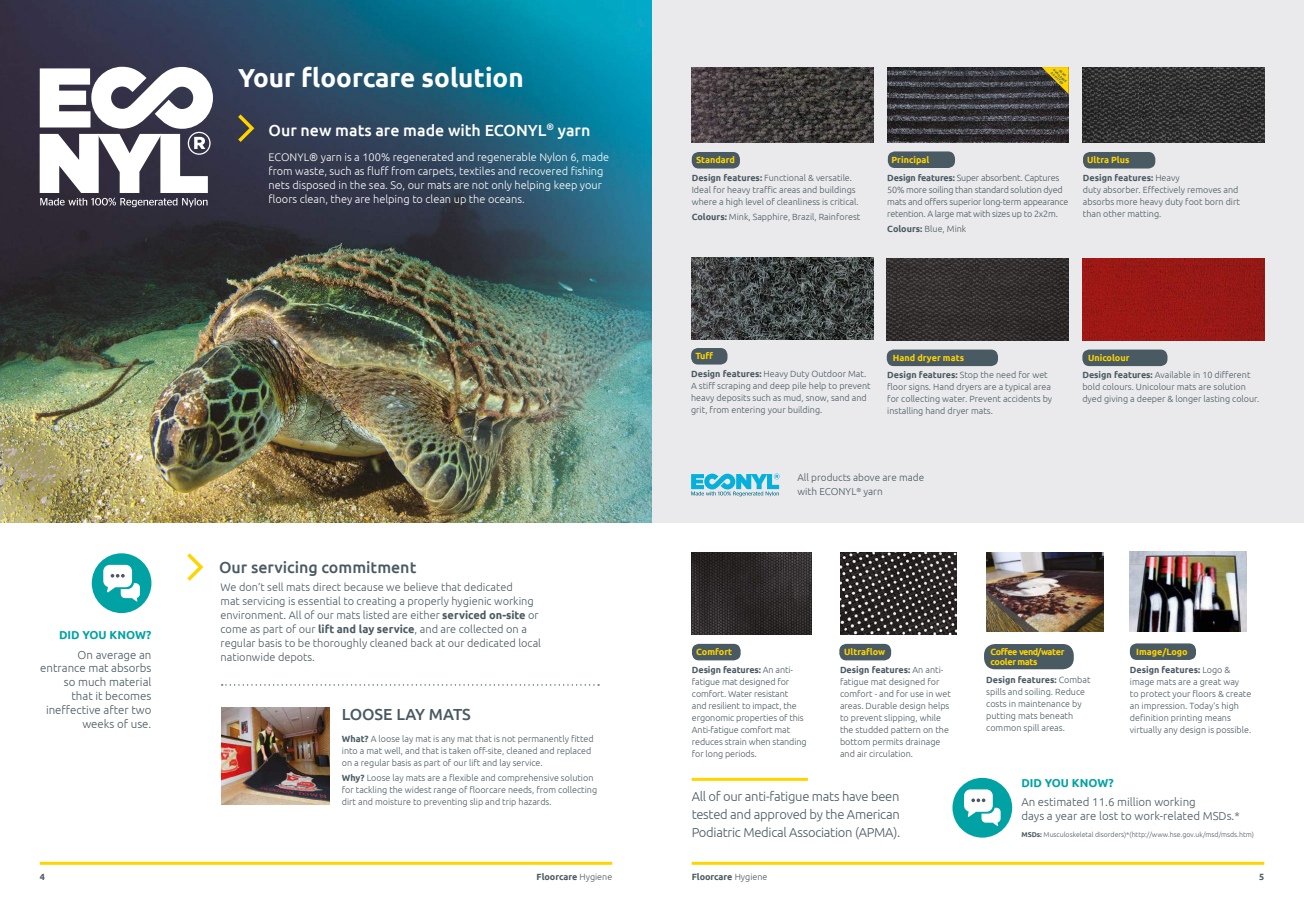
<style>
.page{position:relative;width:1304px;height:908px;background:#fff}
.page>*{position:absolute;margin:0;border:0;box-sizing:border-box;transform-origin:0 0}
.t1{font:700 26px "Ubuntu";color:#fff}
.t2{font:500 16px "Ubuntu";color:#4a5a62}
.t3{font:500 16px "Ubuntu";color:#fff}
.t4{font:300 13px/18px "Ubuntu";letter-spacing:-.02em;color:#4a5a62;text-align:justify}
.t5{font:300 11.5px/13.8px "Ubuntu";color:#4a5a62;text-align:right}
.t6{font:700 11.5px "Ubuntu";color:#00a2a3}
.t7{font:300 11px/14px "Ubuntu";color:#4a5a62}
.t8{font:300 11px/14px "Ubuntu";color:#fff}
.t9{font:300 10px/14.8px "Ubuntu";color:#4a5a62}
.t10{font:300 9px/12px "Ubuntu";color:#4a5a62}
.t11{font:300 9px/12px "Ubuntu";letter-spacing:-.02em;color:#4a5a62}
.t12{font:700 9px/17.7px "Ubuntu";color:#4a5a62}
.t13{font:700 9px/10px "Ubuntu";letter-spacing:-.04em;color:#ffd500}
.t14{font:300 7px "Ubuntu";color:#4a5a62}
.t15{font:700 3.2px "Ubuntu";color:#4a5a62}
.s1{font-weight:700}
.s2{font-weight:300}
.s3{font-weight:700;color:#ffd500}
.s4{color:#ffd500}
</style>
<div class="page">
<img style="left:0;top:0;width:652px;height:522px">
<hr style="left:40px;top:861px;width:572px;height:3px;background:#ffd500">
<svg style="left:187px;top:553px;width:16px;height:27px"></svg>
<svg style="left:238px;top:114px;width:16px;height:28px"></svg>
<svg style="left:40px;top:67px;width:173px;height:140px"></svg>
<svg style="left:222px;top:684px;width:377px;height:1px"></svg>
<div style="left:92px;top:553px;width:59px;height:59px;background:#00a2a3;border-radius:50%"></div>
<svg style="left:103px;top:564px;width:37px;height:37px"></svg>
<img style="left:221px;top:707px;width:108px;height:97px">
<div style="left:652px;top:0;width:652px;height:522px;background:#eaeaec"></div>
<hr style="left:692px;top:861px;width:572px;height:3px;background:#ffd500">
<hr style="left:692px;top:777px;width:116px;height:3px;background:#ffd500">
<div style="left:952px;top:777px;width:60px;height:60px;background:#00a2a3;border-radius:50%"></div>
<svg style="left:964px;top:789px;width:37px;height:36px"></svg>
<div style="left:692px;top:643px;width:49px;height:17px;background:#4a5a62;border-radius:7px"></div>
<img style="left:692px;top:552px;width:119px;height:82px">
<div style="left:839px;top:643px;width:52px;height:17px;background:#4a5a62;border-radius:7px"></div>
<img style="left:840px;top:552px;width:117px;height:82px">
<div style="left:984px;top:643px;width:90px;height:26px;background:#4a5a62;border-radius:11px"></div>
<img style="left:986px;top:552px;width:117px;height:79px">
<div style="left:887px;top:349px;width:111px;height:17px;background:#4a5a62;border-radius:7px"></div>
<img style="left:887px;top:258px;width:182px;height:82px">
<div style="left:1082px;top:349px;width:85px;height:17px;background:#4a5a62;border-radius:7px"></div>
<img style="left:1082px;top:258px;width:182px;height:82px">
<div style="left:1083px;top:152px;width:72px;height:16px;background:#4a5a62;border-radius:7px"></div>
<img style="left:1083px;top:68px;width:181px;height:75px">
<div style="left:692px;top:152px;width:48px;height:16px;background:#4a5a62;border-radius:7px"></div>
<img style="left:692px;top:68px;width:181px;height:75px">
<div style="left:691px;top:348px;width:36px;height:16px;background:#4a5a62;border-radius:7px"></div>
<img style="left:691px;top:258px;width:182px;height:82px">
<div style="left:1130px;top:643px;width:66px;height:16px;background:#4a5a62;border-radius:7px"></div>
<img style="left:1130px;top:551px;width:117px;height:80px">
<div style="left:888px;top:151px;width:67px;height:17px;background:#4a5a62;border-radius:7px"></div>
<img style="left:887px;top:67px;width:182px;height:75px">
<svg style="left:1042px;top:67px;width:27px;height:27px"></svg>
<svg style="left:691px;top:473px;width:89px;height:23px"></svg>
<h1 class="t1" style="left:238px;top:62px;width:287px">Your floorcare solution</h1>
<h2 class="t3" style="left:269px;top:120px;width:323px">Our new mats are made with ECONYL<sup>®</sup> yarn</h2>
<p class="t8" style="left:269px;top:150px;width:342px">ECONYL® yarn is a 100% regenerated and regenerable Nylon 6, made from waste, such as fluff from carpets, textiles and recovered fishing nets disposed in the sea. So, our mats are not only helping keep your floors clean, they are helping to clean up the oceans.</p>
<p class="t6" style="left:59px;top:627px;width:94px">DID YOU KNOW?</p>
<p class="t5" style="left:40px;top:647px;width:113px">On average an entrance mat absorbs so much material that it becomes ineffective after two weeks of use.</p>
<h2 class="t2" style="left:219px;top:557px;width:199px">Our servicing commitment</h2>
<p class="t7" style="left:221px;top:580px;width:322px">We don’t sell mats direct because we believe that dedicated<br>mat servicing is essential to creating a properly hygienic working environment. All of our mats listed are either <span class="s1">serviced on-site</span> or come as part of our <span class="s1">lift and lay service</span>, and are collected on a regular basis to be thoroughly cleaned back at our dedicated local nationwide depots.</p>
<h2 class="t2" style="left:342px;top:703px;width:131px">LOOSE LAY MATS</h2>
<p class="t10" style="left:342px;top:732px;width:253px"><span class="s1">What?</span> A loose lay mat is any mat that is not permanently fitted into a mat well, and that is taken off-site, cleaned and replaced on a regular basis as part of our lift and lay service.</p>
<p class="t10" style="left:342px;top:771px;width:257px"><span class="s1">Why?</span> Loose lay mats are a flexible and comprehensive solution for tackling the widest range of floorcare needs, from collecting dirt and moisture to preventing slip and trip hazards.</p>
<p class="t12" style="left:40px;top:867px;width:7px">4</p>
<p class="t12" style="left:536px;top:867px;width:77px">Floorcare <span class="s2">Hygiene</span></p>
<p class="t15" style="left:1055px;top:68px;width:19px;rotate:45deg">AVAILABLE</p>
<p class="t15" style="left:1061px;top:68px;width:10px;rotate:45deg">ALSO</p>
<p class="t15" style="left:1053px;top:71px;width:18px;rotate:45deg">AS FITTED</p>
<p class="t10" style="left:692px;top:151px;width:162px;line-height:17.7px;text-indent:4px"><span class="s3">Standard<br></span><span class="s1">Design features:</span> Functional &amp; versatile.</p>
<p class="t10" style="left:692px;top:184px;width:168px">Ideal for heavy traffic areas and buildings where a high level of cleanliness is critical.</p>
<p class="t10" style="left:692px;top:210px;width:170px"><span class="s1">Colours:</span> Mink, Sapphire, Brazil, Rainforest</p>
<p class="t11" style="left:887px;top:151px;width:173px;line-height:17.7px;text-indent:4px"><span class="s3">Principal<br></span><span class="s1">Design features:</span> Super absorbent. Captures</p>
<p class="t11" style="left:887px;top:183px;width:183px">50% more soiling than standard solution dyed mats and offers superior long-term appearance retention. A large mat with sizes up to 2x2m.</p>
<p class="t10" style="left:887px;top:222px;width:81px"><span class="s1">Colours:</span> Blue, Mink</p>
<p class="t12" style="left:1083px;top:151px;width:99px;text-indent:4px"><span class="s4">Ultra Plus<br></span>Design features: <span class="s2">Heavy</span></p>
<p class="t10" style="left:1083px;top:184px;width:159px">duty absorber. Effectively removes and absorbs more heavy duty foot born dirt than other matting.</p>
<p class="t10" style="left:691px;top:347px;width:177px;line-height:17.7px;text-indent:4px"><span class="s3">Tuff<br></span><span class="s1">Design features:</span> Heavy Duty Outdoor Mat.</p>
<p class="t10" style="left:691px;top:379px;width:181px">A stiff scraping and deep pile help to prevent heavy deposits such as mud, snow, sand and grit, from entering your building.</p>
<p class="t10" style="left:887px;top:348px;width:162px;line-height:17.7px;text-indent:6px"><span class="s3">Hand dryer mats<br></span><span class="s1">Design features:</span> Stop the need for wet</p>
<p class="t10" style="left:887px;top:381px;width:166px">floor signs. Hand dryers are a typical area for collecting water. Prevent accidents by installing hand dryer mats.</p>
<p class="t9" style="left:797px;top:469px;width:128px">All products above are made with ECONYL<sup>®</sup> yarn</p>
<p class="t10" style="left:1082px;top:348px;width:170px;line-height:17.7px;text-indent:6px"><span class="s3">Unicolour<br></span><span class="s1">Design features:</span> Available in 10 different</p>
<p class="t10" style="left:1082px;top:381px;width:179px">bold colours. Unicolour mats are solution dyed giving a deeper &amp; longer lasting colour.</p>
<p class="t12" style="left:692px;top:642px;width:103px;text-indent:4px"><span class="s4">Comfort<br></span>Design features: <span class="s2">An anti-</span></p>
<p class="t10" style="left:692px;top:675px;width:116px">fatigue mat designed for comfort. Water resistant<br>and resilient to impact, the ergonomic properties of this<br>Anti-fatigue comfort mat reduces strain when standing for long periods.</p>
<p class="t12" style="left:840px;top:642px;width:105px;text-indent:4px"><span class="s4">Ultraflow<br></span>Design features: <span class="s2">An anti-</span></p>
<p class="t10" style="left:840px;top:675px;width:112px">fatigue mat designed for comfort - and for use in wet areas. Durable design helps to prevent slipping, while the studded pattern on the bottom permits drainage and air circulation.</p>
<h3 class="t4" style="left:692px;top:786px;width:210px">All of our anti-fatigue mats have been tested and approved by the American Podiatric Medical Association (APMA).</h3>
<p class="t13" style="left:990px;top:646px;width:76px">Coffee vend/water cooler mats</p>
<p class="t10" style="left:986px;top:673px;width:106px"><span class="s1">Design features:</span> Combat spills and soiling. Reduce costs in maintenance by putting mats beneath common spill areas.</p>
<p class="t12" style="left:1130px;top:642px;width:102px;text-indent:6px"><span class="s4">Image/Logo<br></span>Design features: <span class="s2">Logo &amp;</span></p>
<p class="t10" style="left:1130px;top:675px;width:123px">image mats are a great way<br>to protect your floors &amp; create an impression. Today’s high definition printing means virtually any design is possible.</p>
<p class="t6" style="left:1021px;top:775px;width:94px">DID YOU KNOW?</p>
<p class="t5" style="left:1021px;top:794px;width:220px;text-align:left">An estimated 11.6 million working<br>days a year are lost to work-related MSDs.*</p>
<p class="t14" style="left:1021px;top:829px;width:234px"><span class="s1">MSDs:</span> Musculoskeletal disorders)*(http://www.hse.gov.uk/msd/msds.htm)</p>
<p class="t12" style="left:692px;top:867px;width:77px">Floorcare <span class="s2">Hygiene</span></p>
<p class="t12" style="left:1259px;top:867px;width:7px">5</p>
</div>
